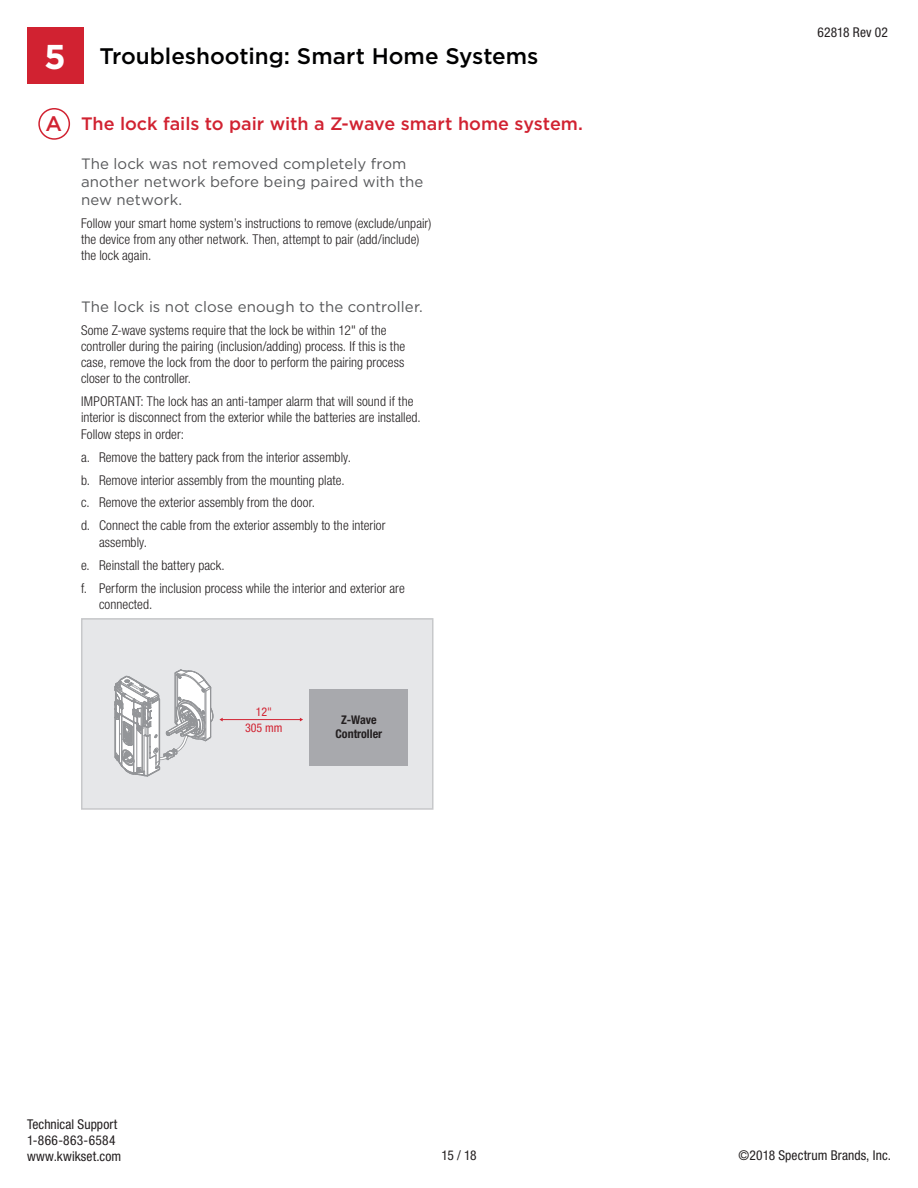
<style>
.page{position:relative;width:918px;height:1188px;background:#fff}
.page>*{position:absolute;margin:0;border:0;box-sizing:border-box;transform-origin:0 0}
.t1{font:700 34.5px "Gotham";color:#fff}
.t2{font:500 22.5px "Gotham";color:#000001}
.t3{font:500 18px "Gotham";color:#d12231}
.t4{font:15px/18px "Gotham";letter-spacing:.005em;color:#57585a}
.t5{font:300 condensed 13.5px/16.2px "Helvetica Neue LT Std";letter-spacing:.005em;color:#231f20}
.t6{font:condensed 13.5px/16.2px "Helvetica Neue LT Std";letter-spacing:.01em;color:#231f20}
.t7{font:700 condensed 12px/13.5px "Helvetica Neue LT Std";color:#231f20;text-align:center}
.t8{font:condensed 12px/16.5px "Helvetica Neue LT Std";color:#d12231;text-align:center}
.s1{font-size:21px}
</style>
<div class="page">
<div style="left:82px;top:619px;width:351px;height:190px;background:#e6e7e9"></div>
<div style="left:310px;top:689px;width:98px;height:76px;background:#a8a9ad"></div>
<hr style="left:222px;top:719px;width:78px;height:1px;background:#d12231">
<svg style="left:114px;top:669px;width:109px;height:108px"></svg>
<div style="left:81px;top:618px;width:353px;height:192px;border:2px solid #c7c8ca"></div>
<div style="left:27px;top:27px;width:56px;height:57px;background:#d12231"></div>
<div style="left:38px;top:108px;width:32px;height:32px;border:2px solid #d12231;border-radius:50%"></div>
<h1 class="t1" style="left:44px;top:34px;width:23px">5</h1>
<h2 class="t2" style="left:99px;top:42px;width:441px">Troubleshooting: Smart Home Systems</h2>
<h3 class="t3" style="left:45px;top:112px;width:539px"><span class="s1">A</span> The lock fails to pair with a Z-wave smart home system.</h3>
<p class="t4" style="left:81px;top:154px;width:344px">The lock was not removed completely from another network before being paired with the new network.</p>
<p class="t5" style="left:81px;top:215px;width:352px">Follow your smart home system’s instructions to remove (exclude/unpair) the device from any other network. Then, attempt to pair (add/include) the lock again.</p>
<p class="t4" style="left:81px;top:297px;width:343px">The lock is not close enough to the controller.</p>
<p class="t5" style="left:81px;top:322px;width:326px">Some Z-wave systems require that the lock be within 12" of the controller during the pairing (inclusion/adding) process. If this is the case, remove the lock from the door to perform the pairing process closer to the controller.</p>
<p class="t5" style="left:81px;top:393px;width:341px">IMPORTANT: The lock has an anti-tamper alarm that will sound if the interior is disconnect from the exterior while the batteries are installed.<br>Follow steps in order:</p>
<p class="t5" style="left:81px;top:445px;width:306px;line-height:23px">a. Remove the battery pack from the interior assembly.<br>b. Remove interior assembly from the mounting plate.<br>c. Remove the exterior assembly from the door.<br>d. Connect the cable from the exterior assembly to the interior</p>
<p class="t5" style="left:81px;top:530px;width:325px;line-height:23px;text-indent:18px">assembly.<br>e. Reinstall the battery pack.<br>f. Perform the inclusion process while the interior and exterior are</p>
<p class="t5" style="left:99px;top:596px;width:55px">connected.</p>
<p class="t8" style="left:245px;top:703px;width:39px">12"<br>305 mm</p>
<p class="t7" style="left:335px;top:713px;width:48px">Z-Wave<br>Controller</p>
<p class="t6" style="left:27px;top:1116px;width:96px">Technical Support<br>1-866-863-6584 www.kwikset.com</p>
<p class="t6" style="left:441px;top:1147px;width:37px">15 / 18</p>
<p class="t6" style="left:818px;top:24px;width:72px">62818 Rev 02</p>
<p class="t6" style="left:738px;top:1147px;width:154px">©2018 Spectrum Brands, Inc.</p>
</div>
